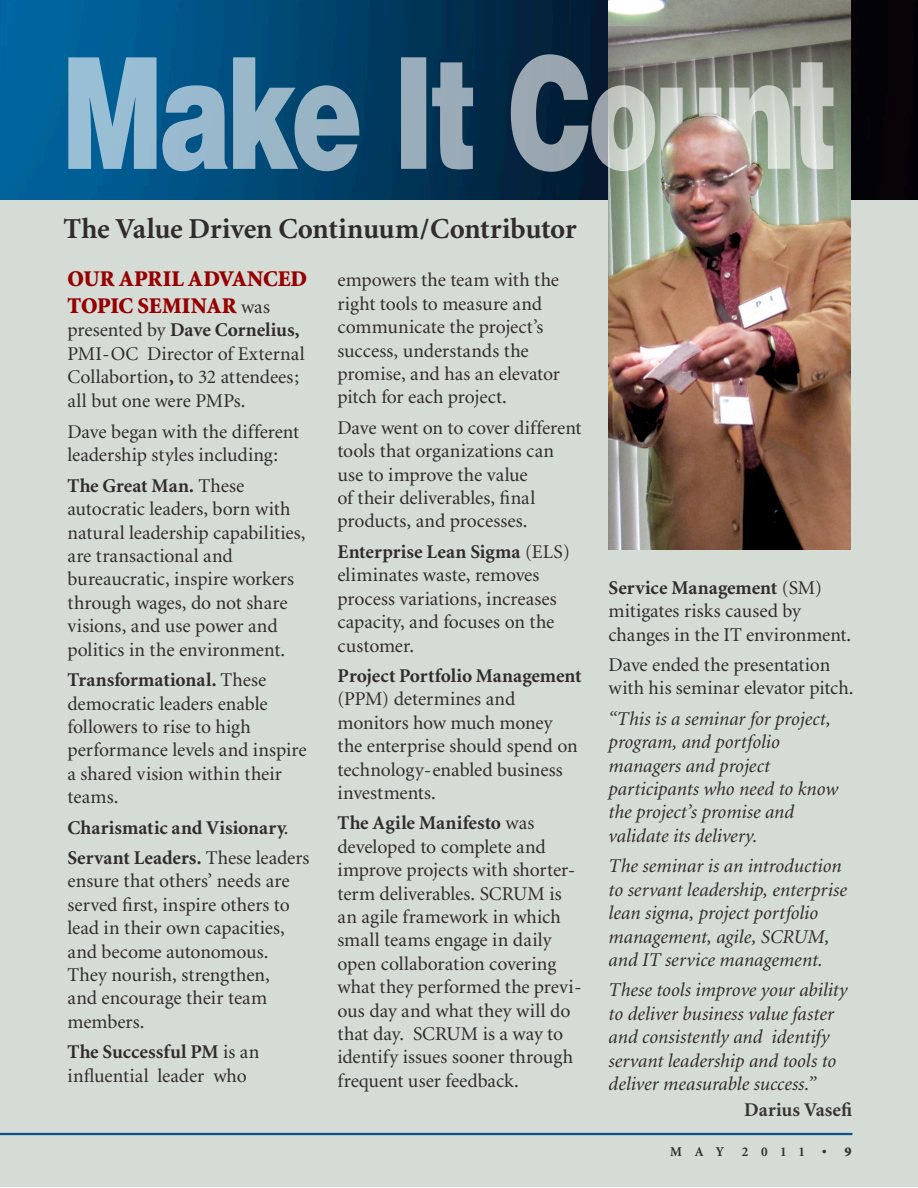
<style>
.page{position:relative;width:918px;height:1188px;background:#fff}
.page>*{position:absolute;margin:0;border:0;box-sizing:border-box;transform-origin:0 0}
.t1{font:700 28.95px "Minion";letter-spacing:-.01em;color:#302b2d}
.t2{font:900 22.5px/27px "Minion";color:#960000}
.t3{font:19.5px/23.4px "Minion";color:#302b2d}
.t4{font:italic 19.5px/23.4px "Minion";color:#302b2d}
.t5{font:700 19.5px/30.5px "Minion";color:#302b2d}
.t6{font:700 19.5px "Minion";letter-spacing:.005em;color:#353434}
.t7{font:700 13.5px "Minion";letter-spacing:.9em;color:#313030}
.t8{font:900 13.5px "Minion";color:#313030}
.s1{font-weight:400;font-size:19.5px;color:#302b2d}
.s2{font-weight:700}
.s3{font-weight:400}
</style>
<div class="page">
<div style="left:0;top:199px;width:918px;height:988px;background:#d5dbd5"></div>
<img style="left:1px;top:0;width:917px;height:199px">
<img style="left:609px;top:0;width:242px;height:549px">
<hr style="left:0;top:1133px;width:852px;height:2px;background:#0b5288">
<svg style="left:68px;top:54px;width:765px;height:118px;background:#688696"></svg>
<img style="left:749px;top:164px;width:35px;height:91px">
<h1 class="t1" style="left:63px;top:214px;width:515px">The Value Driven Continuum/Contributor</h1>
<p class="t2" style="left:68px;top:266px;width:241px">OUR APRIL ADVANCED<br>TOPIC SEMINAR <span class="s1">was</span></p>
<p class="t3" style="left:68px;top:319px;width:239px">presented by <span class="s2">Dave Cornelius,<br></span>PMI-OC Director of External<br>Collabortion<span class="s2">,</span> to 32 attendees; all but one were PMPs.</p>
<p class="t3" style="left:68px;top:421px;width:233px">Dave began with the different leadership styles including:</p>
<p class="t3" style="left:68px;top:475px;width:240px"><span class="s2">The Great Man.</span> These autocratic leaders, born with natural leadership capabilities, are transactional and bureaucratic, inspire workers through wages, do not share visions, and use power and politics in the environment.</p>
<p class="t3" style="left:68px;top:669px;width:241px"><span class="s2">Transformational.</span> These democratic leaders enable followers to rise to high performance levels and inspire a shared vision within their teams.</p>
<p class="t5" style="left:68px;top:813px;width:244px">Charismatic and Visionary<span class="s3">.<br></span>Servant Leaders. <span class="s3">These leaders</span></p>
<p class="t3" style="left:68px;top:870px;width:224px">ensure that others’ needs are served first, inspire others to lead in their own capacities, and become autonomous.<br>They nourish, strengthen, and encourage their team members.</p>
<p class="t3" style="left:68px;top:1041px;width:194px"><span class="s2">The Successful PM</span> is an influential leader who</p>
<p class="t3" style="left:338px;top:269px;width:224px">empowers the team with the right tools to measure and communicate the project’s success, understands the promise, and has an elevator pitch for each project.</p>
<p class="t3" style="left:338px;top:417px;width:246px">Dave went on to cover different tools that organizations can use to improve the value<br>of their deliverables, final products, and processes.</p>
<p class="t3" style="left:338px;top:541px;width:234px"><span class="s2">Enterprise Lean Sigma</span> (ELS) eliminates waste, removes process variations, increases capacity, and focuses on the customer.</p>
<p class="t5" style="left:338px;top:661px;width:246px">Project Portfolio Management</p>
<p class="t3" style="left:338px;top:688px;width:242px">(PPM) determines and monitors how much money the enterprise should spend on technology-enabled business investments.</p>
<p class="t3" style="left:338px;top:812px;width:246px"><span class="s2">The Agile Manifesto</span> was developed to complete and improve projects with shorter&shy;term deliverables. SCRUM is an agile framework in which small teams engage in daily open collaboration covering what they performed the previ&shy;ous day and what they will do that day. SCRUM is a way to identify issues sooner through frequent user feedback.</p>
<p class="t3" style="left:609px;top:577px;width:244px"><span class="s2">Service Management</span> (SM) mitigates risks caused by changes in the IT environment.</p>
<p class="t3" style="left:609px;top:654px;width:246px">Dave ended the presentation with his seminar elevator pitch.</p>
<p class="t4" style="left:609px;top:708px;width:231px">“This is a seminar for project, program, and portfolio managers and project participants who need to know the project’s promise and validate its delivery.</p>
<p class="t4" style="left:609px;top:855px;width:240px">The seminar is an introduction to servant leadership, enterprise lean sigma, project portfolio management, agile, SCRUM, and IT service management.</p>
<p class="t4" style="left:609px;top:979px;width:240px">These tools improve your ability to deliver business value faster and consistently and identify servant leadership and tools to deliver measurable success.”</p>
<p class="t6" style="left:744px;top:1100px;width:109px">Darius Vasefi</p>
<p class="t7" style="left:670px;top:1145px;width:56px">MAY</p>
<p class="t7" style="left:742px;top:1145px;width:65px">2011</p>
<p class="t8" style="left:822px;top:1145px;width:31px">• 9</p>
</div>
